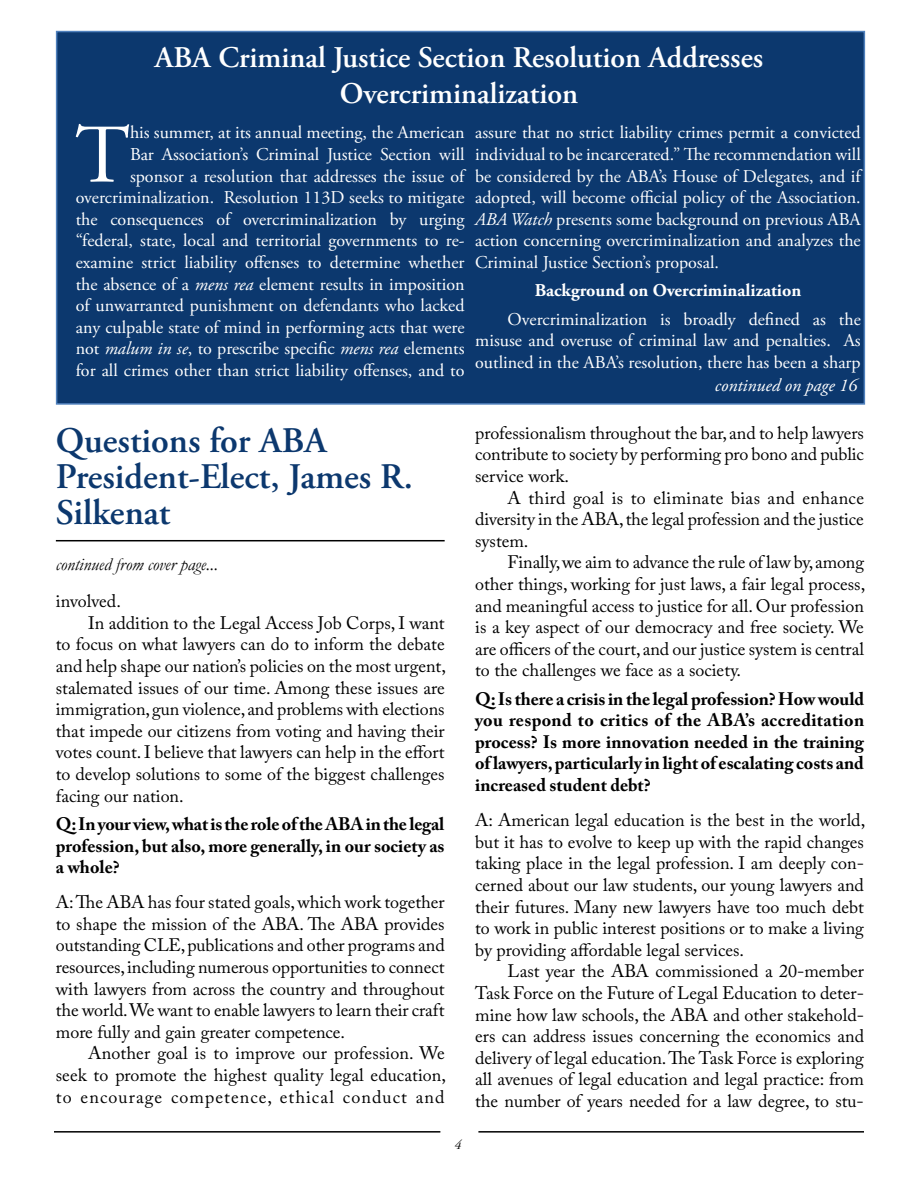
<style>
.page{position:relative;width:918px;height:1188px;background:#fff}
.page>*{position:absolute;margin:0;border:0;box-sizing:border-box;transform-origin:0 0}
.t1{font:83.1px "Adobe Garamond Pro";color:#fff}
.t2{font:600 36px/36px "Adobe Garamond Pro";letter-spacing:-.01em;color:#0c386e}
.t3{font:600 30px/36px "Adobe Garamond Pro";letter-spacing:-.005em;color:#fff;text-align:center}
.t4{font:18px/21.6px "Adobe Caslon Pro";color:#000;text-align:justify}
.t5{font:18px/21.6px "Adobe Garamond Pro";color:#fff;text-align:justify}
.t6{font:700 18px/21.6px "Adobe Caslon Pro";color:#000;text-align:justify}
.t7{font:700 18px "Adobe Garamond Pro";color:#fff}
.t8{font:italic 18px "Garamond";color:#000}
.t9{font:italic 18px "Adobe Garamond Pro";color:#fff}
.t10{font:italic 13.5px "Adobe Garamond Pro";color:#000}
.s1{font-style:italic}
</style>
<div class="page">
<hr style="left:54px;top:1131px;width:386px;height:2px;background:#000">
<hr style="left:478px;top:1131px;width:386px;height:2px;background:#000">
<hr style="left:56px;top:540px;width:389px;height:1px;background:#000">
<div style="left:56px;top:31px;width:809px;height:374px;background:#0c386e;border:2px solid #4f80bd"></div>
<h3 class="t3" style="left:155px;top:40px;width:610px">ABA Criminal Justice Section Resolution Addresses<br>Overcriminalization</h3>
<h1 class="t1" style="left:75px;top:105px;width:56px">T</h1>
<p class="t5" style="left:76px;top:122px;width:390px;text-align:right">his summer, at its annual meeting, the American<br>Bar Association’s Criminal Justice Section will sponsor a resolution that addresses the issue of overcriminalization. Resolution 113D seeks to mitigate the consequences of overcriminalization by urging “federal, state, local and territorial governments to re&shy;examine strict liability offenses to determine whether the absence of a <span class="s1">mens rea</span> element results in imposition of unwarranted punishment on defendants who lacked any culpable state of mind in performing acts that were not <span class="s1">malum in se</span>, to prescribe specific <span class="s1">mens rea</span> elements for all crimes other than strict liability offenses, and to</p>
<p class="t5" style="left:475px;top:122px;width:387px">assure that no strict liability crimes permit a convicted individual to be incarcerated.” The recommendation will be considered by the ABA’s House of Delegates, and if adopted, will become official policy of the Association.<br><span class="s1">ABA Watch</span> presents some background on previous ABA action concerning overcriminalization and analyzes the Criminal Justice Section’s proposal.</p>
<p class="t7" style="left:535px;top:280px;width:268px">Background on Overcriminalization</p>
<p class="t5" style="left:475px;top:309px;width:387px;text-indent:32px">Overcriminalization is broadly defined as the misuse and overuse of criminal law and penalties. As outlined in the ABA’s resolution, there has been a sharp</p>
<p class="t9" style="left:715px;top:374px;width:144px">continued on page 16</p>
<h2 class="t2" style="left:56px;top:423px;width:359px">Questions for ABA<br>President-Elect, James R.<br>Silkenat</h2>
<p class="t8" style="left:56px;top:552px;width:164px">continued from cover page...</p>
<p class="t4" style="left:56px;top:590px;width:67px">involved.</p>
<p class="t4" style="left:88px;top:612px;width:358px">In addition to the Legal Access Job Corps, I want</p>
<p class="t4" style="left:56px;top:633px;width:390px">to focus on what lawyers can do to inform the debate</p>
<p class="t4" style="left:56px;top:655px;width:392px">and help shape our nation’s policies on the most urgent,</p>
<p class="t4" style="left:56px;top:677px;width:390px">stalemated issues of our time. Among these issues are</p>
<p class="t4" style="left:56px;top:698px;width:390px">immigration, gun violence, and problems with elections</p>
<p class="t4" style="left:56px;top:720px;width:390px">that impede our citizens from voting and having their</p>
<p class="t4" style="left:56px;top:741px;width:390px">votes count. I believe that lawyers can help in the effort</p>
<p class="t4" style="left:56px;top:763px;width:390px">to develop solutions to some of the biggest challenges</p>
<p class="t4" style="left:56px;top:785px;width:129px">facing our nation.</p>
<p class="t6" style="left:56px;top:813px;width:390px">Q: In your view, what is the role of the ABA in the legal profession, but also, more generally, in our society as a whole?</p>
<p class="t4" style="left:56px;top:891px;width:390px">A: The ABA has four stated goals, which work together to shape the mission of the ABA. The ABA provides outstanding CLE, publications and other programs and resources, including numerous opportunities to connect with lawyers from across the country and throughout the world. We want to enable lawyers to learn their craft more fully and gain greater competence.</p>
<p class="t4" style="left:56px;top:1042px;width:392px;text-indent:32px">Another goal is to improve our profession. We seek to promote the highest quality legal education, to encourage competence, ethical conduct and</p>
<p class="t10" style="left:455px;top:1137px;width:8px">4</p>
<p class="t4" style="left:475px;top:422px;width:390px">professionalism throughout the bar, and to help lawyers contribute to society by performing pro bono and public service work.</p>
<p class="t4" style="left:475px;top:487px;width:390px;text-indent:32px">A third goal is to eliminate bias and enhance diversity in the ABA, the legal profession and the justice system.</p>
<p class="t4" style="left:475px;top:551px;width:392px;text-indent:32px">Finally, we aim to advance the rule of law by, among other things, working for just laws, a fair legal process, and meaningful access to justice for all. Our profession is a key aspect of our democracy and free society. We are officers of the court, and our justice system is central to the challenges we face as a society.</p>
<p class="t6" style="left:475px;top:688px;width:390px">Q: Is there a crisis in the legal profession? How would you respond to critics of the ABA’s accreditation process? Is more innovation needed in the training of lawyers, particularly in light of escalating costs and increased student debt?</p>
<p class="t4" style="left:475px;top:809px;width:392px">A: American legal education is the best in the world, but it has to evolve to keep up with the rapid changes taking place in the legal profession. I am deeply con&shy;cerned about our law students, our young lawyers and their futures. Many new lawyers have too much debt to work in public interest positions or to make a living by providing affordable legal services.</p>
<p class="t4" style="left:475px;top:960px;width:390px;text-indent:32px">Last year the ABA commissioned a 20-member Task Force on the Future of Legal Education to deter&shy;mine how law schools, the ABA and other stakehold&shy;ers can address issues concerning the economics and delivery of legal education. The Task Force is exploring all avenues of legal education and legal practice: from the number of years needed for a law degree, to stu-</p>
</div>
